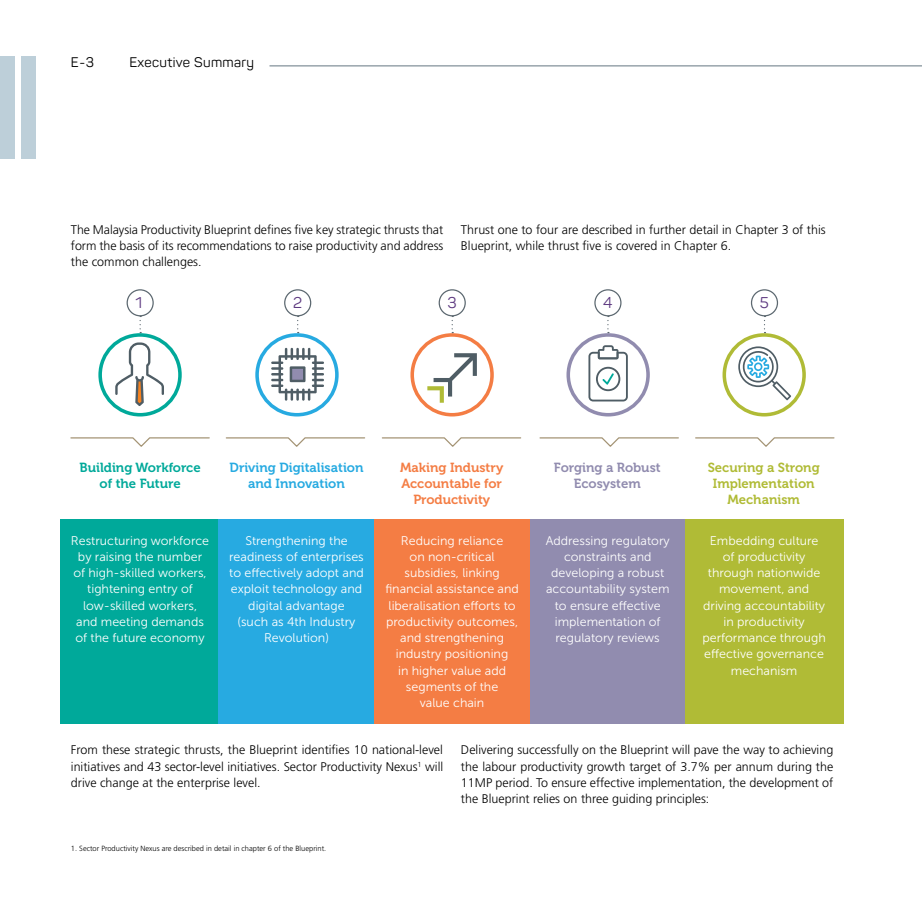
<style>
.page{position:relative;width:922px;height:922px;background:#fff}
.page>*{position:absolute;margin:0;border:0;box-sizing:border-box;transform-origin:0 0}
.t1{font:15.38px "Panton";color:#5e3a81}
.t2{font:13.75px "Panton";letter-spacing:.025em;color:#000}
.t3{font:13.12px/15.8px "Museo 700";color:#f47d44;text-align:center}
.t4{font:13.12px/15.8px "Museo 700";color:#b0bb36;text-align:center}
.t5{font:13.12px/15.8px "Museo 700";color:#27aae1;text-align:center}
.t6{font:13.12px/15.8px "Museo 700";color:#00a99a;text-align:center}
.t7{font:13.12px/15.8px "Museo 700";color:#918caf;text-align:center}
.t8{font:12.5px/16.2px "Museo Sans 300";color:#fff;text-align:center}
.t9{font:300 12.5px/16.2px "Frutiger";color:#000;text-align:justify}
.t10{font:300 7.5px "Frutiger";color:#000}
</style>
<div class="page">
<hr style="left:269px;top:65px;width:652px;height:1px;background:#84929b">
<div style="left:61px;top:519px;width:158px;height:204px;background:#00a99a"></div>
<div style="left:218px;top:519px;width:158px;height:204px;background:#27aae1"></div>
<div style="left:374px;top:519px;width:156px;height:204px;background:#f47d44"></div>
<div style="left:530px;top:519px;width:158px;height:204px;background:#918caf"></div>
<div style="left:685px;top:519px;width:158px;height:204px;background:#b0bb36"></div>
<div style="left:98px;top:333px;width:84px;height:83px;border:4px solid #00a99a;border-radius:50%"></div>
<div style="left:255px;top:333px;width:83px;height:83px;border:4px solid #27aae1;border-radius:50%"></div>
<div style="left:410px;top:333px;width:83px;height:83px;border:4px solid #f47d44;border-radius:50%"></div>
<div style="left:566px;top:333px;width:83px;height:83px;border:4px solid #918caf;border-radius:50%"></div>
<div style="left:722px;top:333px;width:83px;height:83px;border:4px solid #b0bb36;border-radius:50%"></div>
<svg style="left:115px;top:342px;width:49px;height:64px"></svg>
<svg style="left:70px;top:437px;width:140px;height:10px"></svg>
<svg style="left:225px;top:437px;width:140px;height:10px"></svg>
<svg style="left:381px;top:437px;width:140px;height:10px"></svg>
<svg style="left:539px;top:437px;width:140px;height:10px"></svg>
<svg style="left:695px;top:437px;width:140px;height:10px"></svg>
<svg style="left:271px;top:348px;width:53px;height:52px"></svg>
<svg style="left:427px;top:353px;width:50px;height:49px"></svg>
<svg style="left:588px;top:345px;width:39px;height:56px"></svg>
<svg style="left:738px;top:346px;width:53px;height:54px"></svg>
<div style="left:284px;top:289px;width:27px;height:27px;border:1px solid #5c6870;border-radius:50%"></div>
<svg style="left:451px;top:316px;width:2px;height:17px"></svg>
<div style="left:438px;top:289px;width:27px;height:27px;border:1px solid #5c6870;border-radius:50%"></div>
<div style="left:594px;top:289px;width:27px;height:27px;border:1px solid #5c6870;border-radius:50%"></div>
<div style="left:750px;top:289px;width:27px;height:27px;border:1px solid #5c6870;border-radius:50%"></div>
<svg style="left:139px;top:316px;width:2px;height:17px"></svg>
<div style="left:126px;top:289px;width:28px;height:27px;border:1px solid #5c6870;border-radius:50%"></div>
<div style="left:0;top:57px;width:14px;height:102px;background:#bdcfd9"></div>
<div style="left:21px;top:57px;width:15px;height:102px;background:#bdcfd9"></div>
<p class="t2" style="left:71px;top:54px;width:25px">E-3</p>
<p class="t2" style="left:129px;top:54px;width:126px">Executive Summary</p>
<p class="t9" style="left:71px;top:221px;width:374px">The Malaysia Productivity Blueprint defines five key strategic thrusts that form the basis of its recommendations to raise productivity and address the common challenges.</p>
<p class="t9" style="left:461px;top:221px;width:366px">Thrust one to four are described in further detail in Chapter 3 of this<br>Blueprint, while thrust five is covered in Chapter 6.</p>
<p class="t1" style="left:135px;top:292px;width:8px">1</p>
<p class="t1" style="left:293px;top:292px;width:11px">2</p>
<p class="t1" style="left:447px;top:292px;width:11px">3</p>
<p class="t1" style="left:603px;top:292px;width:11px">4</p>
<p class="t1" style="left:759px;top:292px;width:11px">5</p>
<p class="t6" style="left:79px;top:459px;width:123px">Building Workforce of the Future</p>
<p class="t5" style="left:229px;top:459px;width:135px">Driving Digitalisation and Innovation</p>
<p class="t3" style="left:400px;top:459px;width:105px">Making Industry<br>Accountable for<br>Productivity</p>
<p class="t7" style="left:554px;top:459px;width:108px">Forging a Robust<br>Ecosystem</p>
<p class="t4" style="left:707px;top:459px;width:113px">Securing a Strong<br>Implementation<br>Mechanism</p>
<p class="t8" style="left:71px;top:532px;width:140px">Restructuring workforce by raising the number of high-skilled workers, tightening entry of low-skilled workers, and meeting demands of the future economy</p>
<p class="t8" style="left:229px;top:532px;width:136px">Strengthening the readiness of enterprises to effectively adopt and exploit technology and digital advantage<br>(such as 4th Industry<br>Revolution)</p>
<p class="t8" style="left:385px;top:532px;width:135px">Reducing reliance<br>on non-critical subsidies, linking financial assistance and liberalisation efforts to productivity outcomes, and strengthening industry positioning<br>in higher value add segments of the<br>value chain</p>
<p class="t8" style="left:545px;top:532px;width:125px">Addressing regulatory constraints and developing a robust accountability system to ensure effective implementation of regulatory reviews</p>
<p class="t8" style="left:702px;top:532px;width:125px">Embedding culture of productivity through nationwide movement, and driving accountability in productivity performance through effective governance mechanism</p>
<p class="t9" style="left:71px;top:741px;width:374px">From these strategic thrusts, the Blueprint identifies 10 national-level initiatives and 43 sector-level initiatives. Sector Productivity Nexus<sup>1</sup> will drive change at the enterprise level.</p>
<p class="t9" style="left:461px;top:741px;width:374px">Delivering successfully on the Blueprint will pave the way to achieving the labour productivity growth target of 3.7% per annum during the 11MP period. To ensure effective implementation, the development of the Blueprint relies on three guiding principles:</p>
<p class="t10" style="left:71px;top:844px;width:257px">1. Sector Productivity Nexus are described in detail in chapter 6 of the Blueprint.</p>
</div>
